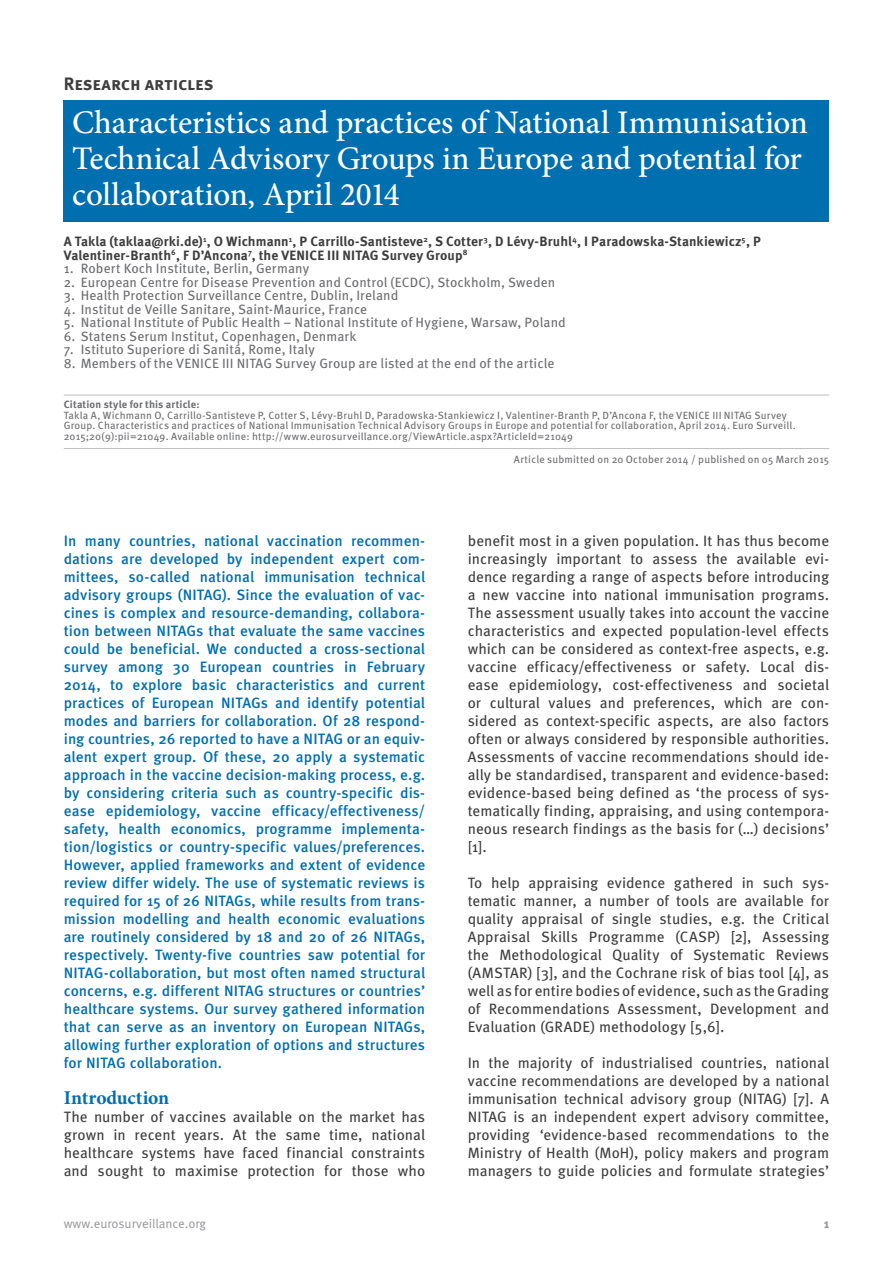
<style>
.page{position:relative;width:893px;height:1263px;background:#fff}
.page>*{position:absolute;margin:0;border:0;box-sizing:border-box;transform-origin:0 0}
.t1{font:500 33px/36px "Minion Pro";letter-spacing:-.005em;color:#fff}
.t2{font:700 19.5px "Minion Pro";letter-spacing:-.005em;color:#006faf}
.t3{font:700 18px "Meta Pro";color:#3e3e3f}
.t4{font:15px/18px "Meta Pro";color:#3e3e3f;text-align:justify}
.t5{font:500 15px/18px "Meta Pro";letter-spacing:.005em;color:#006faf;text-align:justify}
.t6{font:13.5px "Meta Pro";letter-spacing:.01em;color:#6c6d70}
.t7{font:700 13.5px/13.5px "Meta Pro";letter-spacing:.005em;color:#3e3e3f}
.t8{font:12.75px "Meta Pro";color:#939598}
.t9{font:700 12.75px "Meta Pro";color:#939598}
.t10{font:10.5px/10.5px "Meta Pro";letter-spacing:.015em;color:#6c6d70}
.t11{font:700 10.5px "Meta Pro";letter-spacing:.015em;color:#6c6d70}
</style>
<div class="page">
<hr style="left:64px;top:395px;width:765px;height:1px;background:#bcbdc0">
<hr style="left:64px;top:448px;width:765px;height:1px;background:#bcbdc0">
<div style="left:64px;top:100px;width:765px;height:122px;background:#006faf"></div>
<p class="t3" style="left:64px;top:72px;width:151px">Research articles</p>
<h1 class="t1" style="left:72px;top:104px;width:737px">Characteristics and practices of National Immunisation<br>Technical Advisory Groups in Europe and potential for collaboration, April 2014</h1>
<p class="t7" style="left:64px;top:235px;width:698px">A Takla (taklaa@rki.de)<sup>1</sup>, O Wichmann<sup>1</sup>, P Carrillo-Santisteve<sup>2</sup>, S Cotter<sup>3</sup>, D Lévy-Bruhl<sup>4</sup>, I Paradowska-Stankiewicz<sup>5</sup>, P<br>Valentiner-Branth<sup>6</sup>, F D’Ancona<sup>7</sup>, the VENICE III NITAG Survey Group<sup>8</sup></p>
<p class="t6" style="left:64px;top:260px;width:247px">1. Robert Koch Institute, Berlin, Germany</p>
<p class="t6" style="left:64px;top:274px;width:493px">2. European Centre for Disease Prevention and Control (ECDC), Stockholm, Sweden</p>
<p class="t6" style="left:64px;top:287px;width:336px">3. Health Protection Surveillance Centre, Dublin, Ireland</p>
<p class="t6" style="left:64px;top:301px;width:305px">4. Institut de Veille Sanitare, Saint-Maurice, France</p>
<p class="t6" style="left:64px;top:314px;width:504px">5. National Institute of Public Health – National Institute of Hygiene, Warsaw, Poland</p>
<p class="t6" style="left:64px;top:328px;width:294px">6. Statens Serum Institut, Copenhagen, Denmark</p>
<p class="t6" style="left:64px;top:341px;width:253px">7. Istituto Superiore di Sanitá, Rome, Italy</p>
<p class="t6" style="left:64px;top:355px;width:492px">8. Members of the VENICE III NITAG Survey Group are listed at the end of the article</p>
<p class="t11" style="left:64px;top:398px;width:137px">Citation style for this article:</p>
<p class="t10" style="left:64px;top:410px;width:733px">Takla A, Wichmann O, Carrillo-Santisteve P, Cotter S, Lévy-Bruhl D, Paradowska-Stankiewicz I, Valentiner-Branth P, D’Ancona F, the VENICE III NITAG Survey<br>Group. Characteristics and practices of National Immunisation Technical Advisory Groups in Europe and potential for collaboration, April 2014. Euro Surveill.<br>2015;20(9):pii=21049. Available online: http://www.eurosurveillance.org/ViewArticle.aspx?ArticleId=21049</p>
<p class="t10" style="left:514px;top:454px;width:317px">Article submitted on 20 October 2014 / published on 05 March 2015</p>
<p class="t5" style="left:64px;top:532px;width:363px">In many countries, national vaccination recommen&shy;dations are developed by independent expert com&shy;mittees, so-called national immunisation technical advisory groups (NITAG). Since the evaluation of vac&shy;cines is complex and resource-demanding, collabora&shy;tion between NITAGs that evaluate the same vaccines could be beneficial. We conducted a cross-sectional survey among 30 European countries in February 2014, to explore basic characteristics and current practices of European NITAGs and identify potential modes and barriers for collaboration. Of 28 respond&shy;ing countries, 26 reported to have a NITAG or an equiv&shy;alent expert group. Of these, 20 apply a systematic approach in the vaccine decision-making process, e.g. by considering criteria such as country-specific dis&shy;ease epidemiology, vaccine efficacy/effectiveness/ safety, health economics, programme implementa&shy;tion/logistics or country-specific values/preferences.<br>However, applied frameworks and extent of evidence review differ widely. The use of systematic reviews is required for 15 of 26 NITAGs, while results from trans&shy;mission modelling and health economic evaluations are routinely considered by 18 and 20 of 26 NITAGs, respectively. Twenty-five countries saw potential for NITAG-collaboration, but most often named structural concerns, e.g. different NITAG structures or countries’ healthcare systems. Our survey gathered information that can serve as an inventory on European NITAGs, allowing further exploration of options and structures for NITAG collaboration.</p>
<h2 class="t2" style="left:64px;top:1084px;width:107px">Introduction</h2>
<p class="t4" style="left:64px;top:1108px;width:363px">The number of vaccines available on the market has grown in recent years. At the same time, national healthcare systems have faced financial constraints and sought to maximise protection for those who</p>
<p class="t4" style="left:468px;top:532px;width:363px">benefit most in a given population. It has thus become increasingly important to assess the available evi&shy;dence regarding a range of aspects before introducing a new vaccine into national immunisation programs.<br>The assessment usually takes into account the vaccine characteristics and expected population-level effects which can be considered as context-free aspects, e.g. vaccine efficacy/effectiveness or safety. Local dis&shy;ease epidemiology, cost-effectiveness and societal or cultural values and preferences, which are con&shy;sidered as context-specific aspects, are also factors often or always considered by responsible authorities.<br>Assessments of vaccine recommendations should ide&shy;ally be standardised, transparent and evidence-based: evidence-based being defined as ‘the process of sys&shy;tematically finding, appraising, and using contempora&shy;neous research findings as the basis for (…) decisions’ [1].</p>
<p class="t4" style="left:468px;top:874px;width:363px">To help appraising evidence gathered in such sys&shy;tematic manner, a number of tools are available for quality appraisal of single studies, e.g. the Critical Appraisal Skills Programme (CASP) [2], Assessing the Methodological Quality of Systematic Reviews (AMSTAR) [3], and the Cochrane risk of bias tool [4], as well as for entire bodies of evidence, such as the Grading of Recommendations Assessment, Development and Evaluation (GRADE) methodology [5,6].</p>
<p class="t4" style="left:468px;top:1054px;width:363px">In the majority of industrialised countries, national vaccine recommendations are developed by a national immunisation technical advisory group (NITAG) [7]. A NITAG is an independent expert advisory committee, providing ‘evidence-based recommendations to the Ministry of Health (MoH), policy makers and program managers to guide policies and formulate strategies’</p>
<p class="t8" style="left:64px;top:1215px;width:144px">www.eurosurveillance.org</p>
<p class="t9" style="left:824px;top:1215px;width:7px">1</p>
</div>
